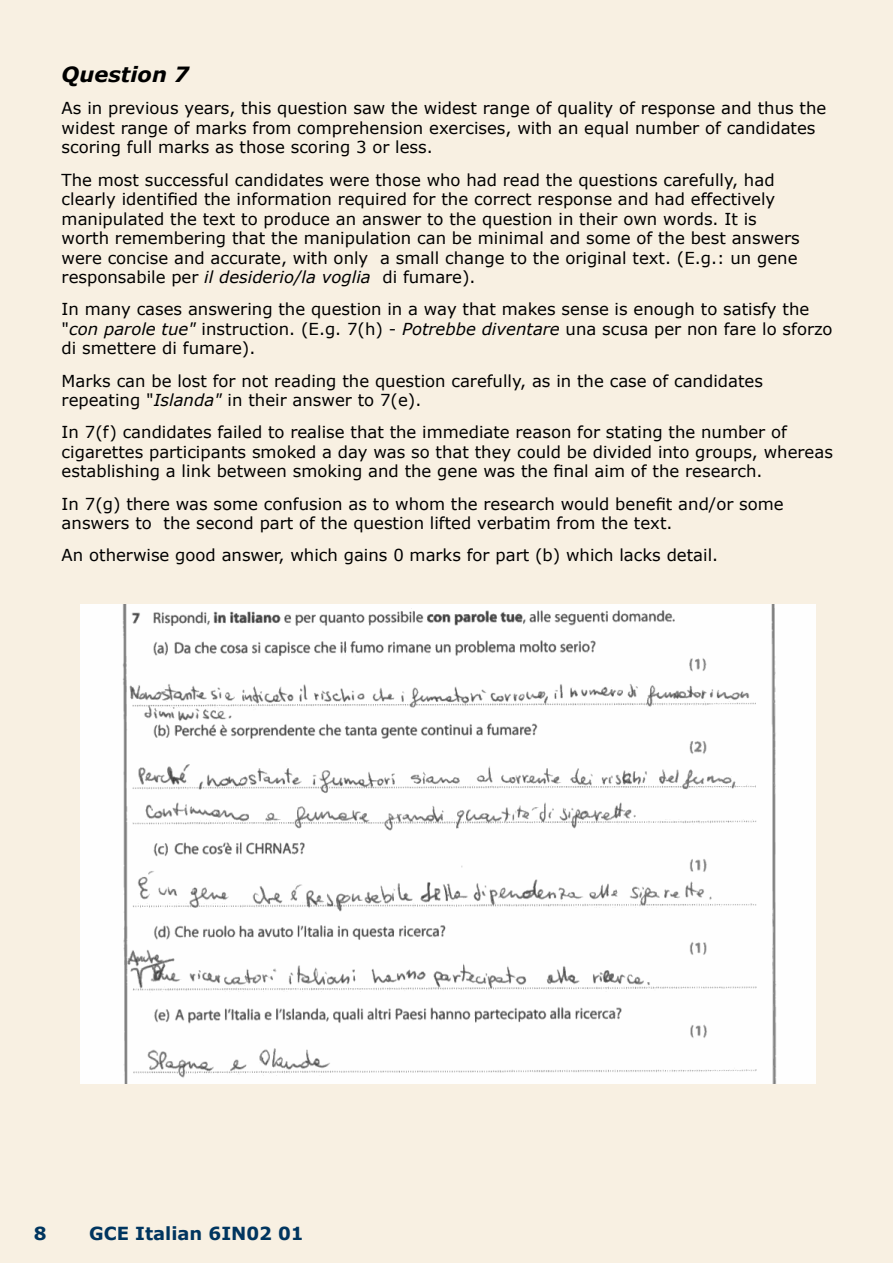
<style>
.page{position:relative;width:893px;height:1263px;background:#f8f0e2}
.page>*{position:absolute;margin:0;border:0;box-sizing:border-box;transform-origin:0 0}
.t1{font:italic 700 21px "Verdana";color:#000}
.t2{font:700 18px "Verdana";color:#00355f}
.t3{font:16.5px/19.5px "Verdana";color:#000}
.s1{font-style:italic}
</style>
<div class="page">
<img style="left:80px;top:604px;width:735px;height:480px">
<p class="t1" style="left:62px;top:61px;width:129px">Question 7</p>
<p class="t3" style="left:62px;top:98px;width:766px">As in previous years, this question saw the widest range of quality of response and thus the widest range of marks from comprehension exercises, with an equal number of candidates scoring full marks as those scoring 3 or less.</p>
<p class="t3" style="left:62px;top:169px;width:739px">The most successful candidates were those who had read the questions carefully, had clearly identified the information required for the correct response and had effectively manipulated the text to produce an answer to the question in their own words. It is worth remembering that the manipulation can be minimal and some of the best answers were concise and accurate, with only a small change to the original text. (E.g.: un gene responsabile per <span class="s1">il desiderio/la voglia</span> di fumare).</p>
<p class="t3" style="left:62px;top:299px;width:772px">In many cases answering the question in a way that makes sense is enough to satisfy the "<span class="s1">con parole tue"</span> instruction. (E.g. 7(h) - <span class="s1">Potrebbe diventare</span> una scusa per non fare lo sforzo di smettere di fumare).</p>
<p class="t3" style="left:62px;top:370px;width:703px">Marks can be lost for not reading the question carefully, as in the case of candidates repeating "<span class="s1">Islanda"</span> in their answer to 7(e).</p>
<p class="t3" style="left:62px;top:422px;width:773px">In 7(f) candidates failed to realise that the immediate reason for stating the number of cigarettes participants smoked a day was so that they could be divided into groups, whereas establishing a link between smoking and the gene was the final aim of the research.</p>
<p class="t3" style="left:62px;top:493px;width:724px">In 7(g) there was some confusion as to whom the research would benefit and/or some answers to the second part of the question lifted verbatim from the text.</p>
<p class="t3" style="left:62px;top:545px;width:658px">An otherwise good answer, which gains 0 marks for part (b) which lacks detail.</p>
<p class="t2" style="left:34px;top:1222px;width:14px">8</p>
<p class="t2" style="left:89px;top:1222px;width:216px">GCE Italian 6IN02 01</p>
</div>
